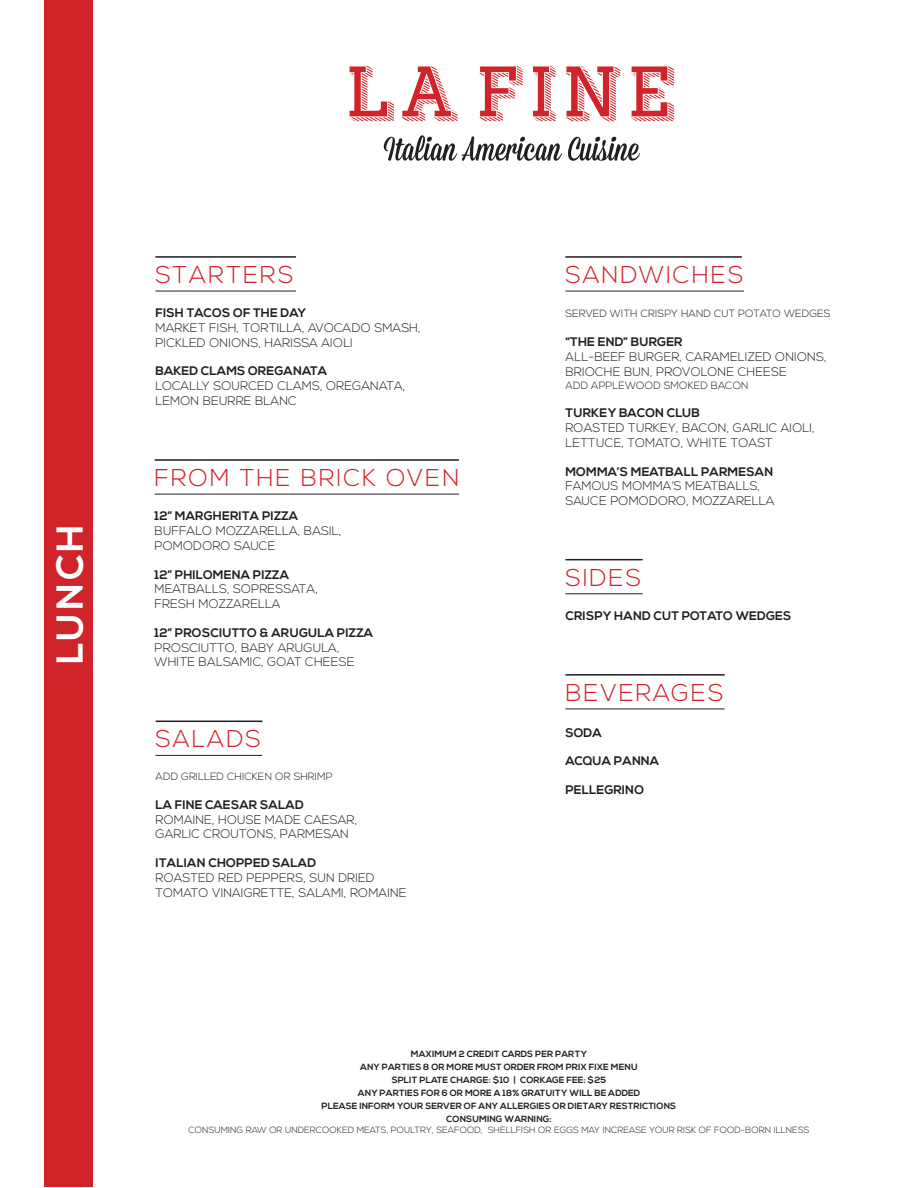
<style>
.page{position:relative;width:918px;height:1188px;background:#fff}
.page>*{position:absolute;margin:0;border:0;box-sizing:border-box;transform-origin:0 0}
.t1{font:700 37.5px "Nexa";letter-spacing:.075em;color:#fff}
.t2{font:300 24.3px "Nexa";letter-spacing:.075em;color:#d1232a}
.t3{font:300 12.45px/14.9px "Nexa";letter-spacing:.01em;color:#231f20}
.t4{font:700 12.45px "Nexa";letter-spacing:.01em;color:#231f20}
.t5{font:300 10.5px "Nexa";letter-spacing:.01em;color:#231f20}
.t6{font:700 9px "Nexa";letter-spacing:.01em;color:#231f20}
.t7{font:300 9px "Nexa";letter-spacing:.01em;color:#231f20}
</style>
<div class="page">
<div style="left:45px;top:1px;width:48px;height:1186px;background:#d1232a"></div>
<svg style="left:349px;top:65px;width:45px;height:56px"></svg>
<svg style="left:401px;top:66px;width:57px;height:55px"></svg>
<svg style="left:479px;top:65px;width:44px;height:56px"></svg>
<svg style="left:532px;top:66px;width:24px;height:55px"></svg>
<svg style="left:566px;top:65px;width:54px;height:56px"></svg>
<svg style="left:631px;top:66px;width:43px;height:55px"></svg>
<svg style="left:384px;top:135px;width:178px;height:26px"></svg>
<svg style="left:568px;top:137px;width:72px;height:24px"></svg>
<hr style="left:155px;top:256px;width:141px;height:2px;background:#231f20">
<hr style="left:155px;top:459px;width:304px;height:2px;background:#231f20">
<hr style="left:155px;top:291px;width:141px;height:1px;background:#231f20">
<hr style="left:155px;top:494px;width:304px;height:1px;background:#231f20">
<hr style="left:156px;top:721px;width:106px;height:1px;background:#231f20">
<hr style="left:156px;top:755px;width:106px;height:1px;background:#231f20">
<hr style="left:565px;top:256px;width:177px;height:2px;background:#231f20">
<hr style="left:565px;top:291px;width:179px;height:1px;background:#231f20">
<hr style="left:565px;top:559px;width:78px;height:1px;background:#231f20">
<hr style="left:565px;top:593px;width:78px;height:1px;background:#231f20">
<hr style="left:565px;top:674px;width:160px;height:2px;background:#231f20">
<hr style="left:565px;top:709px;width:160px;height:1px;background:#231f20">
<h1 class="t1" style="left:48px;top:664px;width:141px;rotate:-90deg">LUNCH</h1>
<h2 class="t2" style="left:155px;top:261px;width:140px">STARTERS</h2>
<p class="t4" style="left:155px;top:306px;width:152px">FISH TACOS OF THE DAY</p>
<p class="t3" style="left:155px;top:321px;width:267px">MARKET FISH, TORTILLA, AVOCADO SMASH,<br>PICKLED ONIONS, HARISSA AIOLI</p>
<p class="t4" style="left:155px;top:364px;width:173px">BAKED CLAMS OREGANATA</p>
<p class="t3" style="left:155px;top:379px;width:251px">LOCALLY SOURCED CLAMS, OREGANATA,<br>LEMON BEURRE BLANC</p>
<h2 class="t2" style="left:155px;top:464px;width:306px">FROM THE BRICK OVEN</h2>
<p class="t4" style="left:155px;top:509px;width:145px">12” MARGHERITA PIZZA</p>
<p class="t3" style="left:155px;top:524px;width:188px">BUFFALO MOZZARELLA, BASIL,<br>POMODORO SAUCE</p>
<p class="t4" style="left:155px;top:567px;width:136px">12” PHILOMENA PIZZA</p>
<p class="t3" style="left:155px;top:582px;width:165px">MEATBALLS, SOPRESSATA,<br>FRESH MOZZARELLA</p>
<p class="t4" style="left:155px;top:625px;width:220px">12” PROSCIUTTO &amp; ARUGULA PIZZA</p>
<p class="t3" style="left:155px;top:640px;width:201px">PROSCIUTTO, BABY ARUGULA,<br>WHITE BALSAMIC, GOAT CHEESE</p>
<h2 class="t2" style="left:156px;top:725px;width:107px">SALADS</h2>
<p class="t5" style="left:156px;top:771px;width:179px">ADD GRILLED CHICKEN OR SHRIMP</p>
<p class="t4" style="left:156px;top:797px;width:150px">LA FINE CAESAR SALAD</p>
<p class="t3" style="left:156px;top:812px;width:203px">ROMAINE, HOUSE MADE CAESAR,<br>GARLIC CROUTONS, PARMESAN</p>
<p class="t4" style="left:156px;top:855px;width:162px">ITALIAN CHOPPED SALAD</p>
<p class="t3" style="left:156px;top:871px;width:253px">ROASTED RED PEPPERS, SUN DRIED<br>TOMATO VINAIGRETTE, SALAMI, ROMAINE</p>
<h2 class="t2" style="left:565px;top:261px;width:180px">SANDWICHES</h2>
<p class="t5" style="left:565px;top:308px;width:267px">SERVED WITH CRISPY HAND CUT POTATO WEDGES</p>
<p class="t4" style="left:565px;top:334px;width:119px">“THE END” BURGER</p>
<p class="t3" style="left:565px;top:349px;width:263px">ALL-BEEF BURGER, CARAMELIZED ONIONS,<br>BRIOCHE BUN, PROVOLONE CHEESE</p>
<p class="t5" style="left:565px;top:379px;width:185px">ADD APPLEWOOD SMOKED BACON</p>
<p class="t4" style="left:565px;top:406px;width:136px">TURKEY BACON CLUB</p>
<p class="t3" style="left:565px;top:421px;width:251px">ROASTED TURKEY, BACON, GARLIC AIOLI,<br>LETTUCE, TOMATO, WHITE TOAST</p>
<p class="t4" style="left:565px;top:464px;width:209px">MOMMA S’ MEATBALL PARMESAN</p>
<p class="t3" style="left:565px;top:479px;width:210px">FAMOUS MOMMA S’ MEATBALLS,<br>SAUCE POMODORO, MOZZARELLA</p>
<h2 class="t2" style="left:565px;top:564px;width:77px">SIDES</h2>
<p class="t4" style="left:565px;top:609px;width:228px">CRISPY HAND CUT POTATO WEDGES</p>
<h2 class="t2" style="left:565px;top:679px;width:160px">BEVERAGES</h2>
<p class="t4" style="left:565px;top:725px;width:38px">SODA</p>
<p class="t4" style="left:565px;top:754px;width:95px">ACQUA PANNA</p>
<p class="t4" style="left:565px;top:782px;width:80px">PELLEGRINO</p>
<p class="t6" style="left:411px;top:1049px;width:178px">MAXIMUM 2 CREDIT CARDS PER PARTY</p>
<p class="t6" style="left:392px;top:1075px;width:216px">SPLIT PLATE CHARGE: $10 | CORKAGE FEE: $25</p>
<p class="t6" style="left:360px;top:1062px;width:279px">ANY PARTIES 8 OR MORE MUST ORDER FROM PRIX FIXE MENU</p>
<p class="t6" style="left:322px;top:1101px;width:356px">PLEASE INFORM YOUR SERVER OF ANY ALLERGIES OR DIETARY RESTRICTIONS</p>
<p class="t6" style="left:358px;top:1088px;width:284px">ANY PARTIES FOR 6 OR MORE A 18% GRATUITY WILL BE ADDED</p>
<p class="t6" style="left:446px;top:1114px;width:107px">CONSUMING WARNING:</p>
<p class="t7" style="left:488px;top:1124px;width:323px">SHELLFISH OR EGGS MAY INCREASE YOUR RISK OF FOOD-BORN ILLNESS</p>
<p class="t7" style="left:188px;top:1124px;width:296px">CONSUMING RAW OR UNDERCOOKED MEATS, POULTRY, SEAFOOD,</p>
</div>
